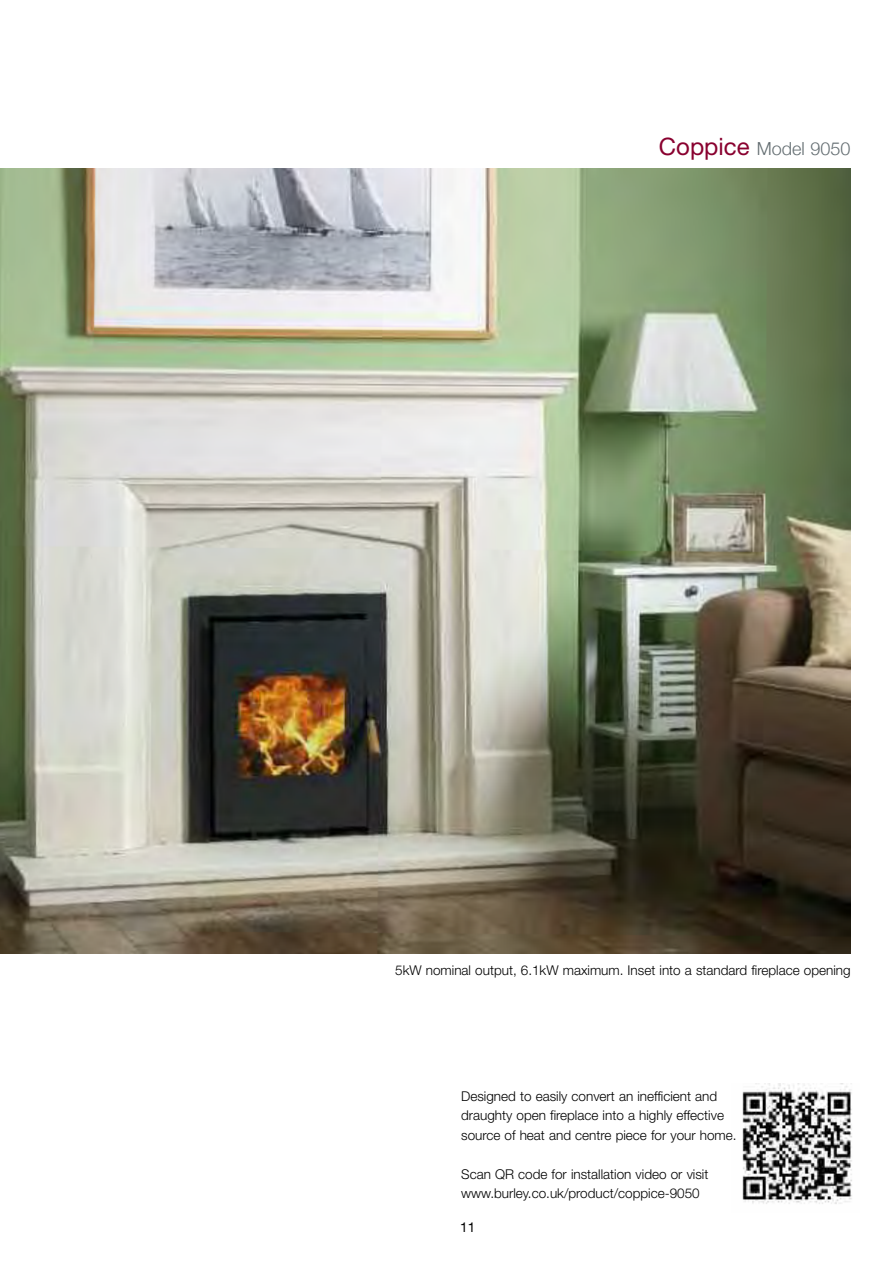
<style>
.page{position:relative;width:893px;height:1263px;background:#fff}
.page>*{position:absolute;margin:0;border:0;box-sizing:border-box;transform-origin:0 0}
.t1{font:300 18px "Helvetica Neue";color:#636d71}
.t2{font:300 13.5px/19.5px "Helvetica Neue";color:#000}
.t3{font:13.5px "Helvetica Neue";color:#000}
.s1{font-weight:400;font-size:24px;color:#89002f}
</style>
<div class="page">
<img style="left:742px;top:1084px;width:110px;height:120px">
<img style="left:0;top:169px;width:850px;height:785px">
<h1 class="t1" style="left:659px;top:137px;width:193px"><span class="s1">Coppice</span> Model 9050</h1>
<p class="t2" style="left:395px;top:962px;width:457px">5kW nominal output, 6.1kW maximum. Inset into a standard fireplace opening</p>
<p class="t2" style="left:461px;top:1087px;width:277px">Designed to easily convert an inefficient and draughty open fireplace into a highly effective source of heat and centre piece for your home.</p>
<p class="t2" style="left:461px;top:1165px;width:249px">Scan QR code for installation video or visit www.burley.co.uk/product/coppice-9050</p>
<p class="t3" style="left:460px;top:1222px;width:17px">11</p>
</div>
